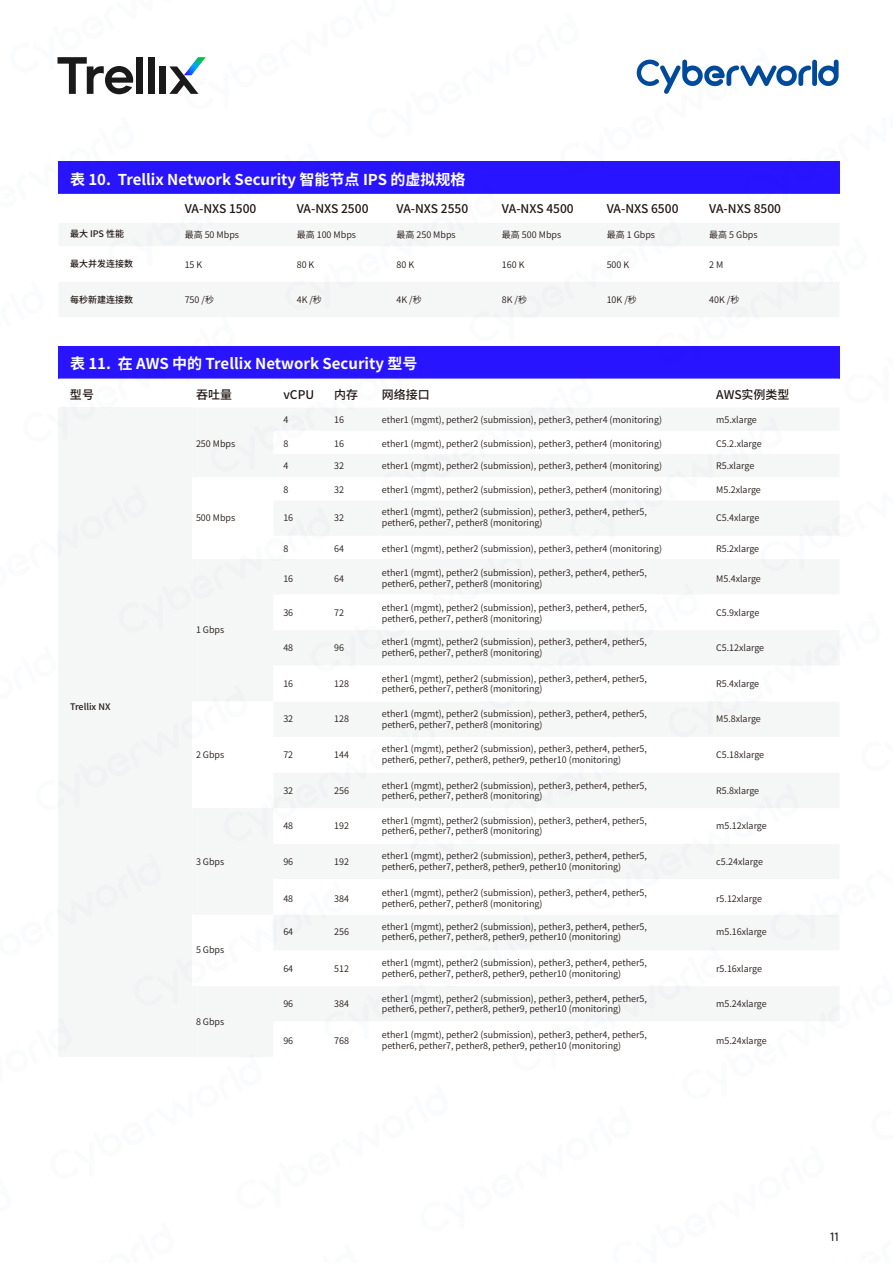
<style>
.page{position:relative;width:893px;height:1263px;background:#fff}
.page>*{position:absolute;margin:0;border:0;box-sizing:border-box;transform-origin:0 0}
.t1{font:700 15px "Source Han Sans CN";color:#fff}
.t2{font:500 12px "Source Han Sans CN";color:#221814}
.t3{font:12px "Hanchansans";color:#1a1a1a}
.t4{font:9px/10.8px "Source Han Sans CN";color:#221814}
.t5{font:500 9px "Source Han Sans CN";color:#221814}
</style>
<div class="page">
<img style="left:57px;top:57px;width:783px;height:1000px">
<h1 class="t1" style="left:70px;top:171px;width:397px">表 10. Trellix Network Security 智能节点 IPS 的虚拟规格</h1>
<h2 class="t2" style="left:185px;top:202px;width:73px">VA-NXS 1500</h2>
<h2 class="t2" style="left:297px;top:202px;width:73px">VA-NXS 2500</h2>
<h2 class="t2" style="left:396px;top:202px;width:73px">VA-NXS 2550</h2>
<h2 class="t2" style="left:502px;top:202px;width:73px">VA-NXS 4500</h2>
<h2 class="t2" style="left:607px;top:202px;width:73px">VA-NXS 6500</h2>
<h2 class="t2" style="left:709px;top:202px;width:73px">VA-NXS 8500</h2>
<p class="t5" style="left:70px;top:229px;width:56px">最大 IPS 性能</p>
<p class="t5" style="left:70px;top:259px;width:64px">最大并发连接数</p>
<p class="t5" style="left:70px;top:295px;width:64px">每秒新建连接数</p>
<p class="t4" style="left:185px;top:229px;width:56px">最高 50 Mbps</p>
<p class="t4" style="left:185px;top:260px;width:19px">15 K</p>
<p class="t4" style="left:185px;top:294px;width:31px">750 /秒</p>
<p class="t4" style="left:297px;top:229px;width:61px">最高 100 Mbps</p>
<p class="t4" style="left:396px;top:229px;width:61px">最高 250 Mbps</p>
<p class="t4" style="left:502px;top:229px;width:61px">最高 500 Mbps</p>
<p class="t4" style="left:607px;top:229px;width:50px">最高 1 Gbps</p>
<p class="t4" style="left:709px;top:229px;width:50px">最高 5 Gbps</p>
<p class="t4" style="left:297px;top:260px;width:19px">80 K</p>
<p class="t4" style="left:396px;top:260px;width:19px">80 K</p>
<p class="t4" style="left:502px;top:260px;width:24px">160 K</p>
<p class="t4" style="left:607px;top:260px;width:24px">500 K</p>
<p class="t4" style="left:709px;top:260px;width:16px">2 M</p>
<p class="t4" style="left:297px;top:294px;width:27px">4K /秒</p>
<p class="t4" style="left:396px;top:294px;width:27px">4K /秒</p>
<p class="t4" style="left:502px;top:294px;width:27px">8K /秒</p>
<p class="t4" style="left:607px;top:294px;width:32px">10K /秒</p>
<p class="t4" style="left:709px;top:294px;width:32px">40K /秒</p>
<h1 class="t1" style="left:70px;top:355px;width:349px">表 11. 在 AWS 中的 Trellix Network Security 型号</h1>
<h2 class="t2" style="left:70px;top:388px;width:25px">型号</h2>
<h2 class="t2" style="left:196px;top:388px;width:37px">吞吐量</h2>
<h2 class="t2" style="left:283px;top:388px;width:32px">vCPU</h2>
<h2 class="t2" style="left:334px;top:388px;width:25px">内存</h2>
<h2 class="t2" style="left:382px;top:388px;width:49px">网络接口</h2>
<h2 class="t2" style="left:716px;top:388px;width:75px">AWS实例类型</h2>
<p class="t5" style="left:70px;top:701px;width:42px">Trellix NX</p>
<p class="t4" style="left:196px;top:439px;width:41px">250 Mbps</p>
<p class="t4" style="left:196px;top:512px;width:41px">500 Mbps</p>
<p class="t4" style="left:196px;top:625px;width:30px">1 Gbps</p>
<p class="t4" style="left:196px;top:749px;width:30px">2 Gbps</p>
<p class="t4" style="left:196px;top:857px;width:30px">3 Gbps</p>
<p class="t4" style="left:196px;top:944px;width:30px">5 Gbps</p>
<p class="t4" style="left:196px;top:1017px;width:30px">8 Gbps</p>
<p class="t4" style="left:283px;top:414px;width:6px">4</p>
<p class="t4" style="left:283px;top:460px;width:6px">4</p>
<p class="t4" style="left:283px;top:439px;width:6px">8</p>
<p class="t4" style="left:334px;top:414px;width:11px">16</p>
<p class="t4" style="left:382px;top:414px;width:282px">ether1 (mgmt), pether2 (submission), pether3, pether4 (monitoring)</p>
<p class="t4" style="left:334px;top:460px;width:11px">32</p>
<p class="t4" style="left:382px;top:439px;width:282px">ether1 (mgmt), pether2 (submission), pether3, pether4 (monitoring)</p>
<p class="t4" style="left:382px;top:460px;width:282px">ether1 (mgmt), pether2 (submission), pether3, pether4 (monitoring)</p>
<p class="t4" style="left:334px;top:439px;width:11px">16</p>
<p class="t4" style="left:283px;top:484px;width:6px">8</p>
<p class="t4" style="left:283px;top:512px;width:11px">16</p>
<p class="t4" style="left:283px;top:543px;width:6px">8</p>
<p class="t4" style="left:334px;top:484px;width:11px">32</p>
<p class="t4" style="left:334px;top:512px;width:11px">32</p>
<p class="t4" style="left:334px;top:543px;width:11px">64</p>
<p class="t4" style="left:382px;top:484px;width:282px">ether1 (mgmt), pether2 (submission), pether3, pether4 (monitoring)</p>
<p class="t4" style="left:382px;top:507px;width:266px">ether1 (mgmt), pether2 (submission), pether3, pether4, pether5, pether6, pether7, pether8 (monitoring)</p>
<p class="t4" style="left:382px;top:543px;width:282px">ether1 (mgmt), pether2 (submission), pether3, pether4 (monitoring)</p>
<p class="t4" style="left:283px;top:573px;width:11px">16</p>
<p class="t4" style="left:334px;top:573px;width:11px">64</p>
<p class="t4" style="left:283px;top:608px;width:11px">36</p>
<p class="t4" style="left:334px;top:608px;width:11px">72</p>
<p class="t4" style="left:283px;top:642px;width:11px">48</p>
<p class="t4" style="left:334px;top:642px;width:11px">96</p>
<p class="t4" style="left:283px;top:678px;width:11px">16</p>
<p class="t4" style="left:334px;top:678px;width:16px">128</p>
<p class="t4" style="left:283px;top:714px;width:11px">32</p>
<p class="t4" style="left:334px;top:714px;width:16px">128</p>
<p class="t4" style="left:283px;top:749px;width:11px">72</p>
<p class="t4" style="left:334px;top:749px;width:16px">144</p>
<p class="t4" style="left:283px;top:785px;width:11px">32</p>
<p class="t4" style="left:334px;top:785px;width:16px">256</p>
<p class="t4" style="left:283px;top:820px;width:11px">48</p>
<p class="t4" style="left:334px;top:820px;width:16px">192</p>
<p class="t4" style="left:283px;top:856px;width:11px">96</p>
<p class="t4" style="left:334px;top:856px;width:16px">192</p>
<p class="t4" style="left:283px;top:893px;width:11px">48</p>
<p class="t4" style="left:334px;top:893px;width:16px">384</p>
<p class="t4" style="left:382px;top:568px;width:266px">ether1 (mgmt), pether2 (submission), pether3, pether4, pether5, pether6, pether7, pether8 (monitoring)</p>
<p class="t4" style="left:382px;top:602px;width:266px">ether1 (mgmt), pether2 (submission), pether3, pether4, pether5, pether6, pether7, pether8 (monitoring)</p>
<p class="t4" style="left:382px;top:637px;width:266px">ether1 (mgmt), pether2 (submission), pether3, pether4, pether5, pether6, pether7, pether8 (monitoring)</p>
<p class="t4" style="left:382px;top:673px;width:266px">ether1 (mgmt), pether2 (submission), pether3, pether4, pether5, pether6, pether7, pether8 (monitoring)</p>
<p class="t4" style="left:382px;top:708px;width:266px">ether1 (mgmt), pether2 (submission), pether3, pether4, pether5, pether6, pether7, pether8 (monitoring)</p>
<p class="t4" style="left:382px;top:744px;width:266px">ether1 (mgmt), pether2 (submission), pether3, pether4, pether5, pether6, pether7, pether8, pether9, pether10 (monitoring)</p>
<p class="t4" style="left:382px;top:780px;width:266px">ether1 (mgmt), pether2 (submission), pether3, pether4, pether5, pether6, pether7, pether8 (monitoring)</p>
<p class="t4" style="left:382px;top:815px;width:266px">ether1 (mgmt), pether2 (submission), pether3, pether4, pether5, pether6, pether7, pether8 (monitoring)</p>
<p class="t4" style="left:382px;top:851px;width:266px">ether1 (mgmt), pether2 (submission), pether3, pether4, pether5, pether6, pether7, pether8, pether9, pether10 (monitoring)</p>
<p class="t4" style="left:382px;top:888px;width:266px">ether1 (mgmt), pether2 (submission), pether3, pether4, pether5, pether6, pether7, pether8 (monitoring)</p>
<p class="t4" style="left:283px;top:926px;width:11px">64</p>
<p class="t4" style="left:283px;top:963px;width:11px">64</p>
<p class="t4" style="left:283px;top:998px;width:11px">96</p>
<p class="t4" style="left:283px;top:1035px;width:11px">96</p>
<p class="t4" style="left:334px;top:926px;width:16px">256</p>
<p class="t4" style="left:382px;top:921px;width:266px">ether1 (mgmt), pether2 (submission), pether3, pether4, pether5, pether6, pether7, pether8, pether9, pether10 (monitoring)</p>
<p class="t4" style="left:382px;top:958px;width:266px">ether1 (mgmt), pether2 (submission), pether3, pether4, pether5, pether6, pether7, pether8, pether9, pether10 (monitoring)</p>
<p class="t4" style="left:334px;top:963px;width:16px">512</p>
<p class="t4" style="left:334px;top:998px;width:16px">384</p>
<p class="t4" style="left:382px;top:993px;width:266px">ether1 (mgmt), pether2 (submission), pether3, pether4, pether5, pether6, pether7, pether8, pether9, pether10 (monitoring)</p>
<p class="t4" style="left:382px;top:1030px;width:266px">ether1 (mgmt), pether2 (submission), pether3, pether4, pether5, pether6, pether7, pether8, pether9, pether10 (monitoring)</p>
<p class="t4" style="left:334px;top:1035px;width:16px">768</p>
<p class="t4" style="left:716px;top:414px;width:42px">m5.xlarge</p>
<p class="t4" style="left:716px;top:439px;width:47px">C5.2.xlarge</p>
<p class="t4" style="left:716px;top:460px;width:40px">R5.xlarge</p>
<p class="t4" style="left:716px;top:484px;width:46px">M5.2xlarge</p>
<p class="t4" style="left:716px;top:512px;width:45px">C5.4xlarge</p>
<p class="t4" style="left:716px;top:543px;width:45px">R5.2xlarge</p>
<p class="t4" style="left:716px;top:573px;width:46px">M5.4xlarge</p>
<p class="t4" style="left:716px;top:608px;width:45px">C5.9xlarge</p>
<p class="t4" style="left:716px;top:642px;width:50px">C5.12xlarge</p>
<p class="t4" style="left:716px;top:678px;width:45px">R5.4xlarge</p>
<p class="t4" style="left:716px;top:714px;width:46px">M5.8xlarge</p>
<p class="t4" style="left:716px;top:749px;width:50px">C5.18xlarge</p>
<p class="t4" style="left:716px;top:785px;width:45px">R5.8xlarge</p>
<p class="t4" style="left:716px;top:820px;width:52px">m5.12xlarge</p>
<p class="t4" style="left:716px;top:856px;width:48px">c5.24xlarge</p>
<p class="t4" style="left:716px;top:893px;width:47px">r5.12xlarge</p>
<p class="t4" style="left:716px;top:926px;width:52px">m5.16xlarge</p>
<p class="t4" style="left:716px;top:963px;width:47px">r5.16xlarge</p>
<p class="t4" style="left:716px;top:998px;width:52px">m5.24xlarge</p>
<p class="t4" style="left:716px;top:1035px;width:52px">m5.24xlarge</p>
<h2 class="t3" style="left:830px;top:1231px;width:10px">11</h2>
</div>
